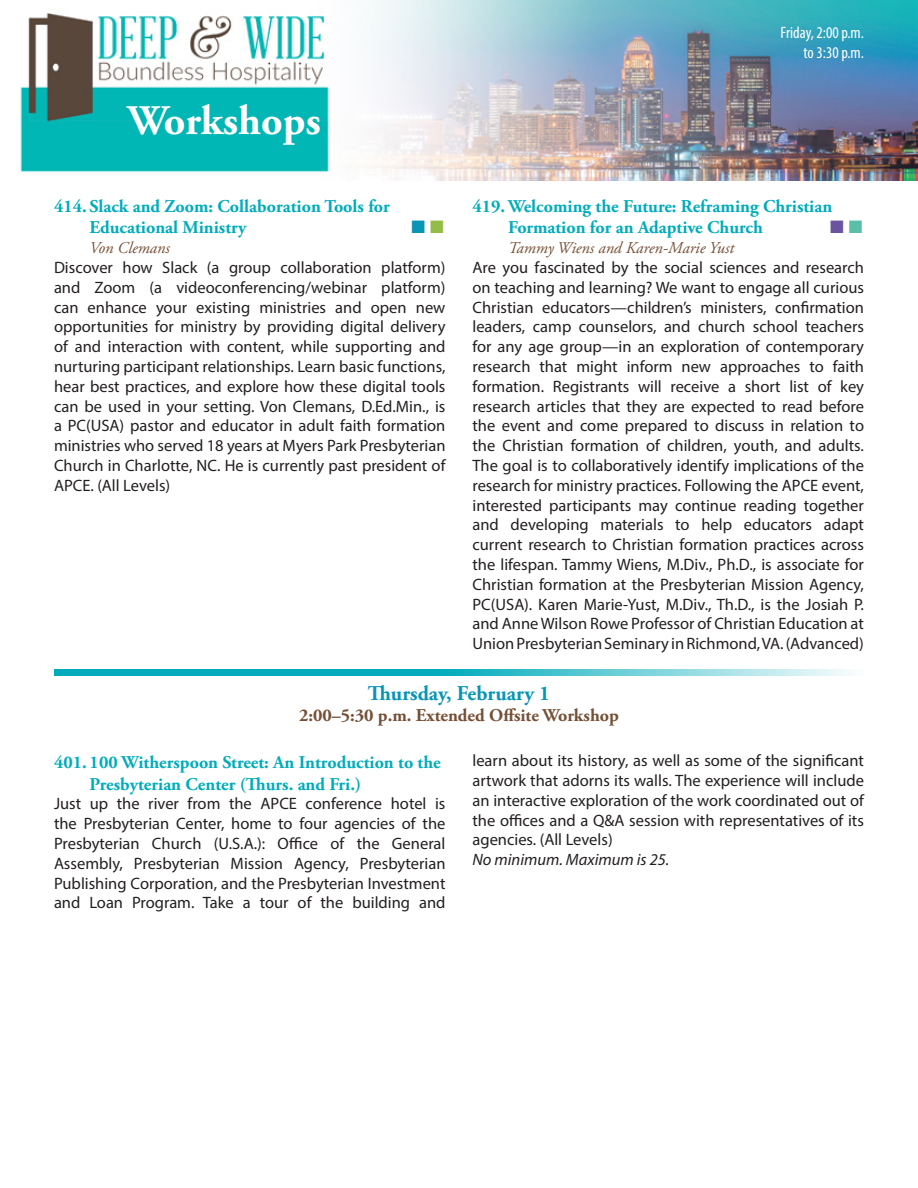
<style>
.page{position:relative;width:918px;height:1188px;background:#fff}
.page>*{position:absolute;margin:0;border:0;box-sizing:border-box;transform-origin:0 0}
.t1{font:700 42px "Adobe Garamond Pro";color:#fff}
.Large_Head{font:700 21px "Adobe Garamond Pro";color:#0895b5}
.Workshop_Title{font:700 18px/21.6px "Adobe Garamond Pro";color:#00acbc}
.Large_Head_Time{font:700 18px "Adobe Garamond Pro";color:#755036}
.t2{font:16.5px/19.8px "Myriad Pro";color:#231f20;text-align:justify}
.WorkshopLeader{font:italic 16.5px "Adobe Garamond Pro";color:#755036}
.t3{font:condensed 16.5px/19.8px "Myriad Pro";color:#fff;text-align:right}
.t4{font:italic 16.5px "Myriad Pro";color:#231f20}
</style>
<div class="page">
<img style="left:20px;top:0;width:898px;height:181px">
<svg style="left:54px;top:670px;width:795px;height:6px;background:#3ec0cc"></svg>
<h1 class="t1" style="left:128px;top:96px;width:194px">Workshops</h1>
<p class="t3" style="left:781px;top:23px;width:85px">Friday, 2:00 p.m. to 3:30 p.m.</p>
<p class="Workshop_Title" style="left:508px;top:196px;width:326px;text-indent:-36px">419. Welcoming the Future: Reframing Christian<br>Formation for an Adaptive Church</p>
<p class="WorkshopLeader" style="left:508px;top:238px;width:227px">Tammy Wiens and Karen-Marie Yust</p>
<p class="t2" style="left:472px;top:257px;width:393px">Are you fascinated by the social sciences and research on teaching and learning? We want to engage all curious Christian educators—children’s ministers, confirmation leaders, camp counselors, and church school teachers for any age group—in an exploration of contemporary research that might inform new approaches to faith formation. Registrants will receive a short list of key research articles that they are expected to read before the event and come prepared to discuss in relation to the Christian formation of children, youth, and adults.<br>The goal is to collaboratively identify implications of the research for ministry practices. Following the APCE event, interested participants may continue reading together and developing materials to help educators adapt current research to Christian formation practices across the lifespan. Tammy Wiens, M.Div., Ph.D., is associate for Christian formation at the Presbyterian Mission Agency, PC(USA). Karen Marie-Yust, M.Div., Th.D., is the Josiah P. and Anne Wilson Rowe Professor of Christian Education at Union Presbyterian Seminary in Richmond, VA. (Advanced)</p>
<p class="Large_Head" style="left:368px;top:681px;width:184px">Thursday, February 1</p>
<p class="Large_Head_Time" style="left:299px;top:705px;width:321px">2:00–5:30 p.m. Extended Offsite Workshop</p>
<p class="Workshop_Title" style="left:90px;top:752px;width:353px;text-indent:-36px">401. 100 Witherspoon Street: An Introduction to the<br>Presbyterian Center (Thurs. and Fri.)</p>
<p class="t2" style="left:54px;top:794px;width:393px">Just up the river from the APCE conference hotel is the Presbyterian Center, home to four agencies of the Presbyterian Church (U.S.A.): Office of the General Assembly, Presbyterian Mission Agency, Presbyterian Publishing Corporation, and the Presbyterian Investment and Loan Program. Take a tour of the building and</p>
<p class="Workshop_Title" style="left:90px;top:196px;width:302px;text-indent:-36px">414. Slack and Zoom: Collaboration Tools for<br>Educational Ministry</p>
<p class="WorkshopLeader" style="left:90px;top:238px;width:82px">Von Clemans</p>
<p class="t2" style="left:54px;top:257px;width:393px">Discover how Slack (a group collaboration platform) and Zoom (a videoconferencing/webinar platform) can enhance your existing ministries and open new opportunities for ministry by providing digital delivery of and interaction with content, while supporting and nurturing participant relationships. Learn basic functions, hear best practices, and explore how these digital tools can be used in your setting. Von Clemans, D.Ed.Min., is a PC(USA) pastor and educator in adult faith formation ministries who served 18 years at Myers Park Presbyterian Church in Charlotte, NC. He is currently past president of APCE. (All Levels)</p>
<p class="t2" style="left:472px;top:750px;width:393px">learn about its history, as well as some of the significant artwork that adorns its walls. The experience will include an interactive exploration of the work coordinated out of the offices and a Q&amp;A session with representatives of its agencies. (All Levels)</p>
<p class="t4" style="left:472px;top:849px;width:198px">No minimum. Maximum is 25.</p>
</div>
